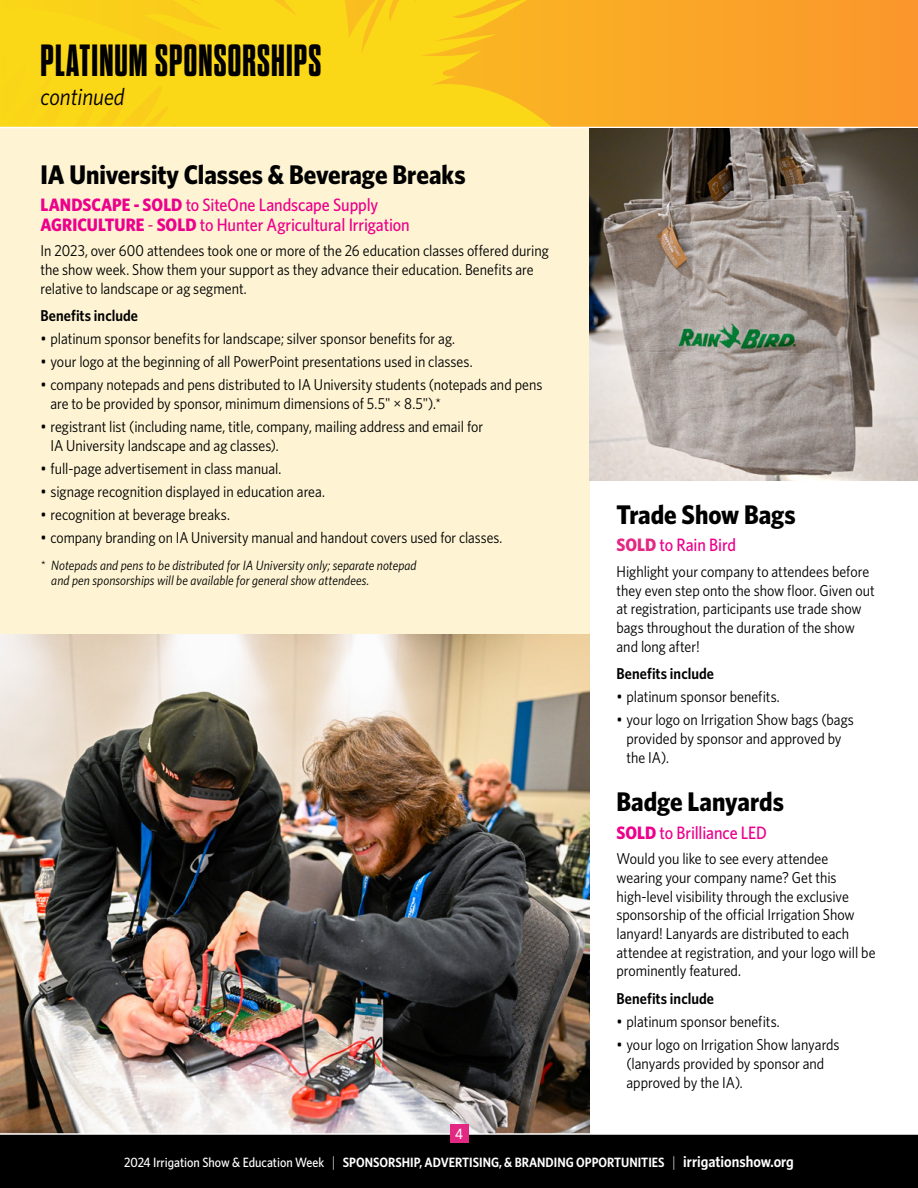
<style>
.page{position:relative;width:918px;height:1188px;background:#fff}
.page>*{position:absolute;margin:0;border:0;box-sizing:border-box;transform-origin:0 0}
.t1{font:700 expanded 45px "Dharma Gothic M";letter-spacing:.025em;color:#000}
.t2{font:700 27px "Whitney Narrow";color:#000}
.t3{font:italic 24px "Whitney Narrow";color:#000}
.t4{font:500 18px/19.5px "Whitney Narrow";letter-spacing:-.005em;color:#ec008c}
.t5{font:15.75px/18.8px "Whitney Narrow";color:#000}
.t6{font:600 15.75px "Whitney Narrow";letter-spacing:.005em;color:#000}
.t7{font:500 15px "Whitney Narrow";color:#fff}
.t8{font:italic 13.5px/15.5px "Whitney Narrow";letter-spacing:.005em;color:#000}
.t9{font:600 13.5px "Whitney Narrow";color:#fff}
.s1{font-weight:700}
.s2{color:#e32883}
.s3{font-weight:700;color:#e32883}
.s4{font-weight:500}
.s5{font-weight:300;font-size:15px}
.s6{font-size:15.75px}
</style>
<div class="page">
<div style="left:0;top:54px;width:590px;height:1134px;background:#fef4d3"></div>
<img style="left:0;top:634px;width:590px;height:499px">
<div style="left:0;top:1134px;width:918px;height:54px;background:#000"></div>
<hr style="left:0;top:1133px;width:918px;height:2px;background:#fff">
<div style="left:450px;top:1125px;width:19px;height:18px;background:#e22883"></div>
<svg style="left:0;top:0;width:918px;height:128px;background:#fabf21"></svg>
<img style="left:590px;top:128px;width:328px;height:353px">
<h1 class="t1" style="left:40px;top:39px;width:282px">PLATINUM SPONSORSHIPS</h1>
<h3 class="t3" style="left:40px;top:81px;width:86px">continued</h3>
<h2 class="t2" style="left:40px;top:156px;width:427px">IA University Classes &amp; Beverage Breaks</h2>
<p class="t4" style="left:40px;top:195px;width:371px"><span class="s1">LANDSCAPE - SOLD</span> to SiteOne Landscape Supply<br><span class="s1">AGRICULTURE</span> <span class="s2">-</span> <span class="s1">SOLD</span> to Hunter Agricultural Irrigation</p>
<p class="t5" style="left:40px;top:241px;width:510px">In 2023, over 600 attendees took one or more of the 26 education classes offered during the show week. Show them your support as they advance their education. Benefits are relative to landscape or ag segment.</p>
<p class="t6" style="left:40px;top:305px;width:99px">Benefits include</p>
<p class="t5" style="left:40px;top:329px;width:416px">• platinum sponsor benefits for landscape; silver sponsor benefits for ag.</p>
<p class="t5" style="left:40px;top:352px;width:434px">• your logo at the beginning of all PowerPoint presentations used in classes.</p>
<p class="t5" style="left:50px;top:375px;width:493px;text-indent:-10px">• company notepads and pens distributed to IA University students (notepads and pens are to be provided by sponsor, minimum dimensions of 5.5" × 8.5").*</p>
<p class="t5" style="left:50px;top:417px;width:434px;text-indent:-10px">• registrant list (including name, title, company, mailing address and email for<br>IA University landscape and ag classes).</p>
<p class="t5" style="left:40px;top:459px;width:242px">• full-page advertisement in class manual.</p>
<p class="t5" style="left:40px;top:482px;width:286px">• signage recognition displayed in education area.</p>
<p class="t5" style="left:40px;top:505px;width:191px">• recognition at beverage breaks.</p>
<p class="t5" style="left:40px;top:528px;width:463px">• company branding on IA University manual and handout covers used for classes.</p>
<p class="t8" style="left:51px;top:557px;width:367px;text-indent:-11px">* Notepads and pens to be distributed for IA University only; separate notepad and pen sponsorships will be available for general show attendees.</p>
<h2 class="t2" style="left:616px;top:496px;width:181px">Trade Show Bags</h2>
<p class="t4" style="left:616px;top:535px;width:121px"><span class="s3">SOLD</span> to Rain Bird</p>
<p class="t5" style="left:616px;top:562px;width:260px">Highlight your company to attendees before they even step onto the show floor. Given out at registration, participants use trade show bags throughout the duration of the show and long after!</p>
<p class="t6" style="left:616px;top:663px;width:99px">Benefits include</p>
<p class="t5" style="left:616px;top:687px;width:165px">• platinum sponsor benefits.</p>
<p class="t5" style="left:626px;top:710px;width:229px;text-indent:-10px">• your logo on Irrigation Show bags (bags provided by sponsor and approved by the IA).</p>
<h2 class="t2" style="left:616px;top:783px;width:169px">Badge Lanyards</h2>
<p class="t4" style="left:616px;top:822px;width:152px"><span class="s1">SOLD</span> to Brilliance LED</p>
<p class="t5" style="left:616px;top:849px;width:261px">Would you like to see every attendee wearing your company name? Get this high-level visibility through the exclusive sponsorship of the official Irrigation Show lanyard! Lanyards are distributed to each attendee at registration, and your logo will be prominently featured.</p>
<p class="t6" style="left:616px;top:988px;width:99px">Benefits include</p>
<p class="t5" style="left:616px;top:1012px;width:165px">• platinum sponsor benefits.</p>
<p class="t5" style="left:626px;top:1035px;width:215px;text-indent:-10px">• your logo on Irrigation Show lanyards (lanyards provided by sponsor and approved by the IA).</p>
<p class="t7" style="left:455px;top:1124px;width:9px">4</p>
<p class="t9" style="left:124px;top:1153px;width:671px"><span class="s4">2024 Irrigation Show &amp; Education Week</span> <span class="s5">|</span> SPONSORSHIP, ADVERTISING, &amp; BRANDING OPPORTUNITIES <span class="s5">|</span> <span class="s6">irrigationshow.org</span></p>
</div>
